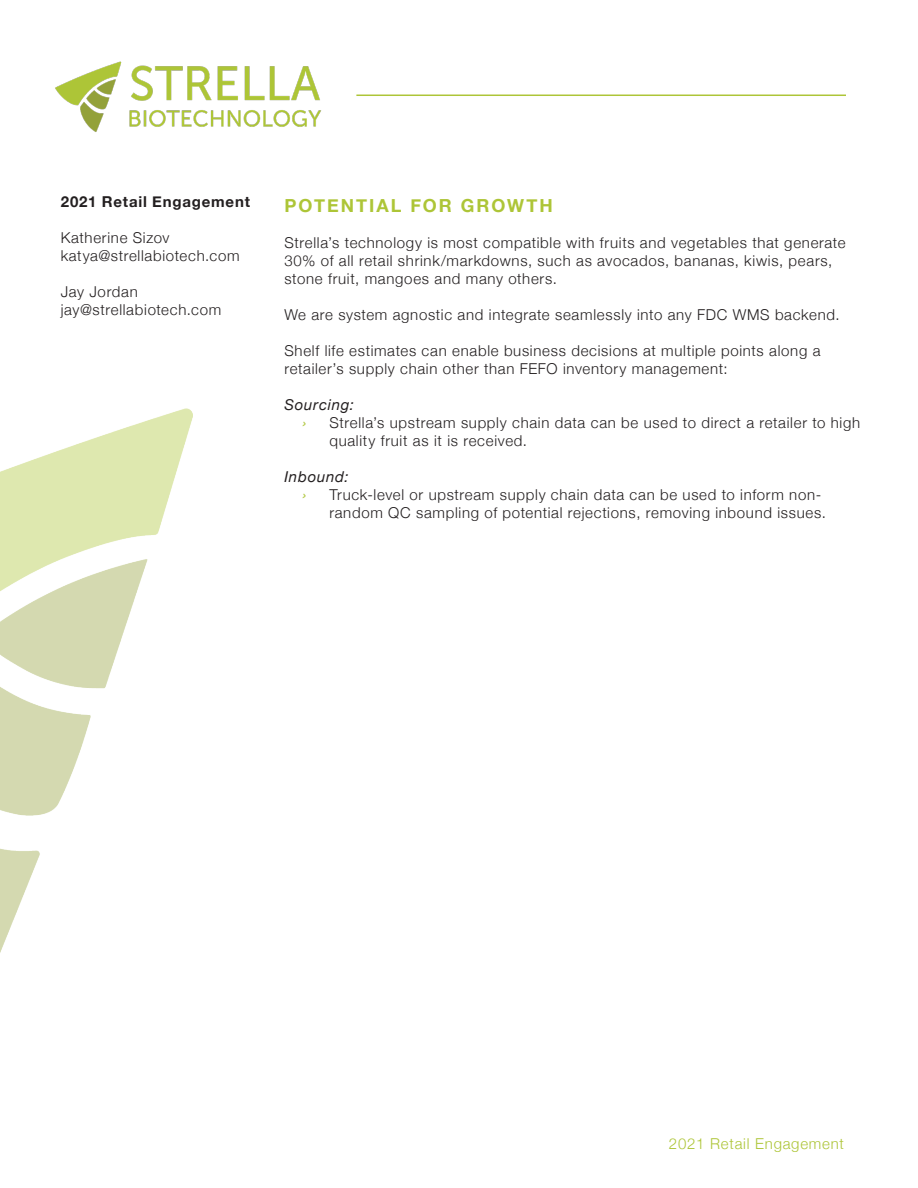
<style>
.page{position:relative;width:918px;height:1188px;background:#fff}
.page>*{position:absolute;margin:0;border:0;box-sizing:border-box;transform-origin:0 0}
.Basic_Body{font:700 18px "Helvetica Neue";letter-spacing:.11em;color:#adc537}
.Basic_Body-2{font:300 15px/18px "Helvetica Neue";letter-spacing:.045em;color:#231f20}
.t1{font:300 15px "Helvetica Neue";letter-spacing:.05em;color:#adc537}
.Basic_Body-3{font:700 15px "Helvetica Neue";letter-spacing:.055em;color:#231f20}
.Basic_Body-4{font:italic 15px "Helvetica Neue";letter-spacing:.05em;color:#231f20}
.t2{font:italic 15px "Helvetica Neue";color:#adc537}
</style>
<div class="page">
<img style="left:55px;top:61px;width:267px;height:71px">
<img style="left:0;top:408px;width:193px;height:545px">
<hr style="left:356px;top:95px;width:490px;height:1px;background:#adc537">
<p class="Basic_Body-3" style="left:61px;top:190px;width:191px">2021 Retail Engagement</p>
<p class="Basic_Body-2" style="left:61px;top:229px;width:110px">Katherine Sizov</p>
<p class="Basic_Body-2" style="left:61px;top:247px;width:180px">katya@strellabiotech.com</p>
<p class="Basic_Body-2" style="left:61px;top:283px;width:79px">Jay Jordan</p>
<p class="Basic_Body-2" style="left:61px;top:301px;width:162px">jay@strellabiotech.com</p>
<p class="Basic_Body" style="left:284px;top:191px;width:270px">POTENTIAL FOR GROWTH</p>
<p class="Basic_Body-2" style="left:284px;top:233px;width:563px">Strella’s technology is most compatible with fruits and vegetables that generate<br>30% of all retail shrink/markdowns, such as avocados, bananas, kiwis, pears, stone fruit, mangoes and many others.</p>
<p class="Basic_Body-2" style="left:284px;top:305px;width:557px">We are system agnostic and integrate seamlessly into any FDC WMS backend.</p>
<p class="Basic_Body-2" style="left:284px;top:341px;width:538px">Shelf life estimates can enable business decisions at multiple points along a retailer’s supply chain other than FEFO inventory management:</p>
<p class="Basic_Body-4" style="left:284px;top:394px;width:71px">Sourcing:</p>
<p class="t2" style="left:302px;top:412px;width:5px">›</p>
<p class="Basic_Body-2" style="left:329px;top:413px;width:532px">Strella’s upstream supply chain data can be used to direct a retailer to high quality fruit as it is received.</p>
<p class="Basic_Body-4" style="left:284px;top:466px;width:66px">Inbound:</p>
<p class="t2" style="left:302px;top:484px;width:5px">›</p>
<p class="Basic_Body-2" style="left:329px;top:485px;width:498px">Truck-level or upstream supply chain data can be used to inform non&shy;random QC sampling of potential rejections, removing inbound issues.</p>
<p class="t1" style="left:669px;top:1134px;width:176px">2021 Retail Engagement</p>
</div>
